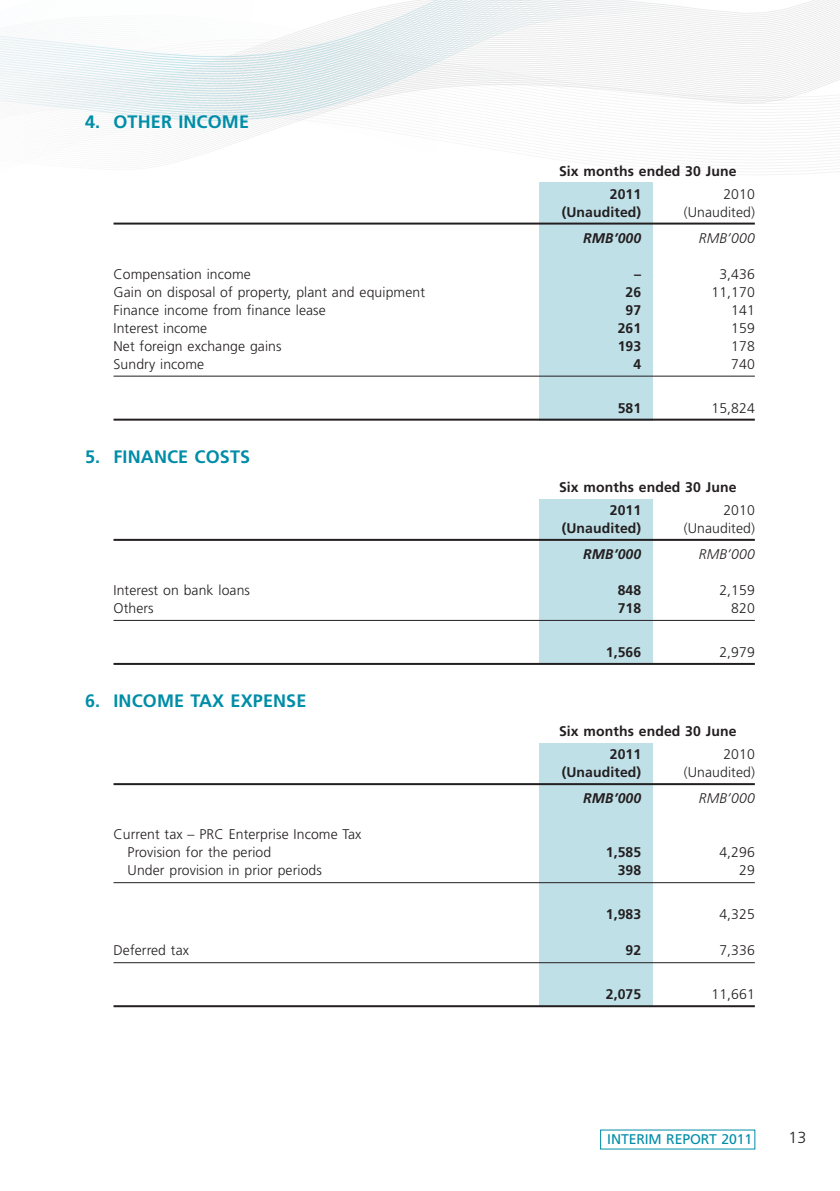
<style>
.page{position:relative;width:840px;height:1191px;background:#fff}
.page>*{position:absolute;margin:0;border:0;box-sizing:border-box;transform-origin:0 0}
.t1{font:700 18px "Frutiger LT Std";letter-spacing:.005em;color:#008da8}
.t2{font:300 16px "Frutiger LT Std";color:#231f20}
.t3{font:300 14px/18px "Frutiger LT Std";letter-spacing:.005em;color:#231f20}
.t4{font:700 14px/22.8px "Frutiger LT Std";letter-spacing:.005em;color:#231f20}
.t5{font:italic 700 14px "Frutiger LT Std";letter-spacing:.005em;color:#231f20}
.t6{font:italic 300 14px "Frutiger LT Std";letter-spacing:.005em;color:#231f20}
.t7{font:14px "Frutiger LT Std";letter-spacing:-.01em;color:#008da8}
.s1{font-weight:300}
</style>
<div class="page">
<svg style="left:0;top:0;width:839px;height:172px"></svg>
<div style="left:539px;top:182px;width:113px;height:238px;background:#c0e0e8"></div>
<hr style="left:113px;top:222px;width:641px;height:2px;background:#231f20">
<hr style="left:113px;top:376px;width:641px;height:1px;background:#231f20">
<hr style="left:113px;top:418px;width:641px;height:2px;background:#231f20">
<div style="left:539px;top:499px;width:113px;height:163px;background:#c0e0e8"></div>
<hr style="left:113px;top:539px;width:641px;height:2px;background:#231f20">
<hr style="left:113px;top:620px;width:641px;height:1px;background:#231f20">
<hr style="left:113px;top:663px;width:641px;height:2px;background:#231f20">
<div style="left:539px;top:743px;width:113px;height:263px;background:#c0e0e8"></div>
<hr style="left:113px;top:783px;width:641px;height:2px;background:#231f20">
<hr style="left:113px;top:882px;width:641px;height:1px;background:#231f20">
<hr style="left:113px;top:962px;width:641px;height:1px;background:#231f20">
<hr style="left:113px;top:1005px;width:641px;height:2px;background:#231f20">
<p class="t1" style="left:85px;top:111px;width:165px">4. OTHER INCOME</p>
<p class="t4" style="left:609px;top:159px;width:128px;text-indent:-51px">Six months ended 30 June<br>2011</p>
<p class="t3" style="left:723px;top:185px;width:33px">201 0</p>
<p class="t4" style="left:561px;top:200px;width:81px">(Unaudited)</p>
<p class="t3" style="left:683px;top:203px;width:73px">(Unaudited)</p>
<p class="t5" style="left:582px;top:229px;width:60px">RMB’000</p>
<p class="t6" style="left:698px;top:230px;width:57px">RMB’000</p>
<p class="t3" style="left:113px;top:265px;width:139px">Compensation income</p>
<p class="t4" style="left:634px;top:262px;width:8px">–</p>
<p class="t3" style="left:719px;top:265px;width:37px">3,436</p>
<p class="t3" style="left:113px;top:283px;width:313px">Gain on disposal of property, plant and equipment</p>
<p class="t4" style="left:625px;top:280px;width:47px">26 <span class="s1">11</span></p>
<p class="t3" style="left:726px;top:283px;width:29px">,1 70</p>
<p class="t3" style="left:113px;top:301px;width:214px">Finance income from finance lease</p>
<p class="t4" style="left:625px;top:298px;width:18px">97 <span class="s1">1</span></p>
<p class="t3" style="left:738px;top:301px;width:12px">41</p>
<p class="t3" style="left:113px;top:319px;width:95px">Interest income</p>
<p class="t4" style="left:617px;top:316px;width:25px">261</p>
<p class="t3" style="left:730px;top:319px;width:25px">1 59</p>
<p class="t3" style="left:113px;top:337px;width:169px">Net foreign exchange gains</p>
<p class="t4" style="left:617px;top:334px;width:25px">193</p>
<p class="t3" style="left:730px;top:337px;width:25px">1 78</p>
<p class="t3" style="left:113px;top:355px;width:92px">Sundry income</p>
<p class="t4" style="left:633px;top:352px;width:9px">4</p>
<p class="t3" style="left:730px;top:355px;width:25px">740</p>
<p class="t4" style="left:617px;top:396px;width:64px">581 <span class="s1">1</span></p>
<p class="t3" style="left:719px;top:399px;width:37px">5,824</p>
<p class="t1" style="left:85px;top:446px;width:166px">5. FINANCE COSTS</p>
<p class="t4" style="left:609px;top:476px;width:128px;text-indent:-51px">Six months ended 30 June<br>2011</p>
<p class="t3" style="left:723px;top:501px;width:33px">201 0</p>
<p class="t4" style="left:561px;top:516px;width:81px">(Unaudited)</p>
<p class="t3" style="left:683px;top:519px;width:73px">(Unaudited)</p>
<p class="t5" style="left:582px;top:546px;width:60px">RMB’000</p>
<p class="t6" style="left:698px;top:546px;width:57px">RMB’000</p>
<p class="t3" style="left:113px;top:581px;width:138px">Interest on bank loans</p>
<p class="t4" style="left:617px;top:578px;width:25px">848</p>
<p class="t3" style="left:719px;top:581px;width:37px">2,1 59</p>
<p class="t3" style="left:113px;top:599px;width:42px">Others</p>
<p class="t4" style="left:617px;top:596px;width:25px">718</p>
<p class="t3" style="left:730px;top:599px;width:25px">820</p>
<p class="t4" style="left:605px;top:640px;width:37px">1,566</p>
<p class="t3" style="left:719px;top:643px;width:37px">2,979</p>
<p class="t1" style="left:85px;top:690px;width:223px">6. INCOME TAX EXPENSE</p>
<p class="t4" style="left:609px;top:720px;width:128px;text-indent:-51px">Six months ended 30 June<br>2011</p>
<p class="t3" style="left:723px;top:745px;width:33px">201 0</p>
<p class="t3" style="left:127px;top:825px;width:235px;text-indent:-14px">Current tax – PRC Enterprise Income Tax<br>Provision for the period</p>
<p class="t4" style="left:561px;top:761px;width:81px">(Unaudited)</p>
<p class="t3" style="left:683px;top:763px;width:73px">(Unaudited)</p>
<p class="t5" style="left:582px;top:790px;width:60px">RMB’000</p>
<p class="t6" style="left:698px;top:790px;width:57px">RMB’000</p>
<p class="t4" style="left:605px;top:841px;width:37px">1,585</p>
<p class="t3" style="left:719px;top:843px;width:37px">4,296</p>
<p class="t3" style="left:127px;top:861px;width:196px">Under provision in prior periods</p>
<p class="t4" style="left:617px;top:859px;width:25px">398</p>
<p class="t3" style="left:738px;top:861px;width:17px">29</p>
<p class="t4" style="left:605px;top:903px;width:37px">1,983</p>
<p class="t3" style="left:719px;top:905px;width:37px">4,325</p>
<p class="t3" style="left:113px;top:941px;width:77px">Deferred tax</p>
<p class="t4" style="left:625px;top:939px;width:17px">92</p>
<p class="t3" style="left:719px;top:941px;width:37px">7,336</p>
<p class="t4" style="left:605px;top:983px;width:66px">2,075 <span class="s1">11</span></p>
<p class="t3" style="left:726px;top:985px;width:24px">,661</p>
<p class="t7" style="left:607px;top:1131px;width:146px">INTERIM REPORT 2011</p>
<p class="t2" style="left:788px;top:1128px;width:19px">1 3</p>
</div>
